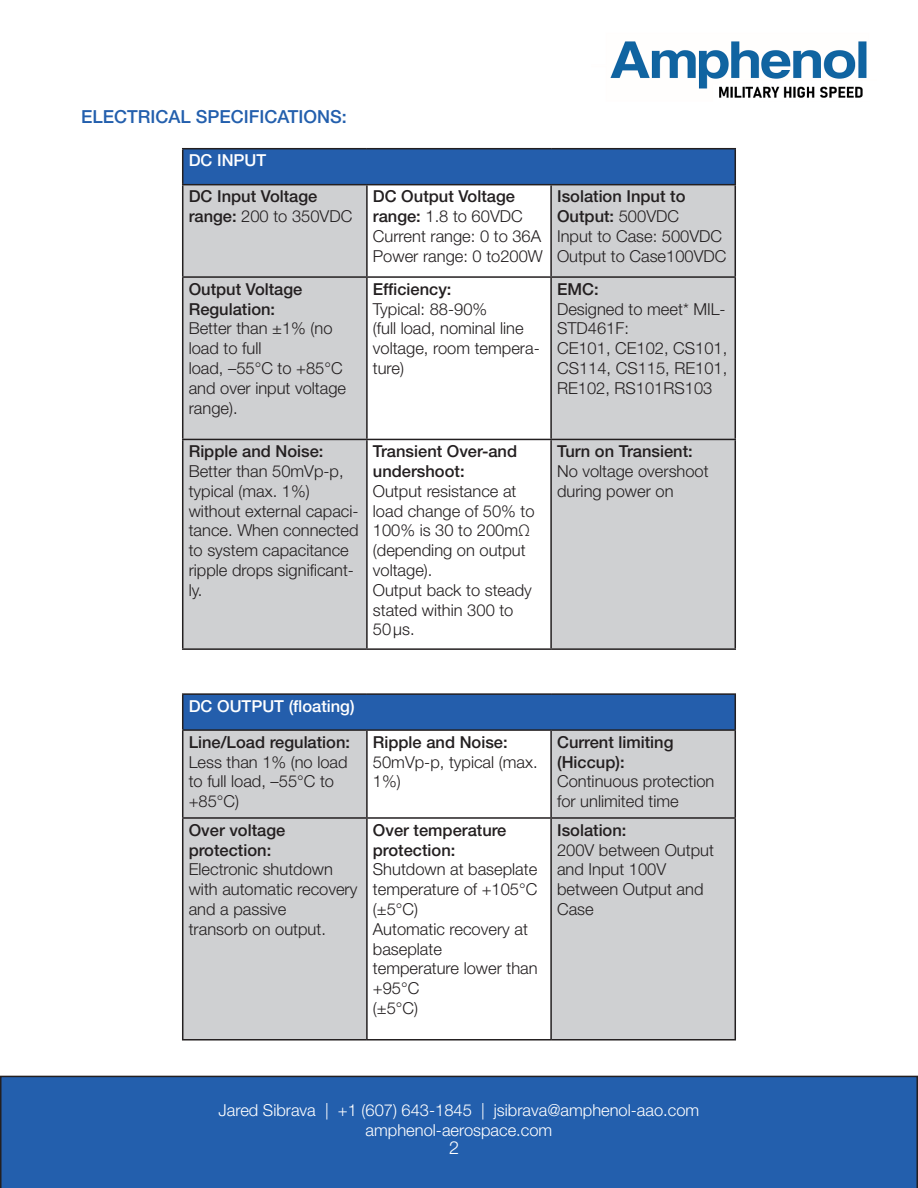
<style>
.page{position:relative;width:918px;height:1188px;background:#fff}
.page>*{position:absolute;margin:0;border:0;box-sizing:border-box;transform-origin:0 0}
.t1{font:500 18px "Helvetica Neue LT Std";color:#235fad}
.t2{font:300 18px "Helvetica Neue LT Std";color:#fff}
.t3{font:300 16.5px/19.8px "Helvetica Neue LT Std";color:#231f20}
.t4{font:500 16.5px/19.8px "Helvetica Neue LT Std";color:#231f20}
.t5{font:300 16.5px/19.8px "Helvetica Neue LT Std";color:#fff;text-align:center}
.t6{font:500 16.5px "Helvetica Neue LT Std";color:#fff}
.s1{font-weight:300}
.s2{font-weight:500}
</style>
<div class="page">
<img style="left:610px;top:41px;width:257px;height:57px">
<div style="left:0;top:1076px;width:918px;height:112px;background:#235fad"></div>
<div style="left:183px;top:149px;width:552px;height:36px;background:#245eac"></div>
<svg style="left:183px;top:185px;width:552px;height:463px;fill:#cfd0d2"></svg>
<hr style="left:182px;top:148px;width:185px;height:1px;background:#231f20">
<hr style="left:182px;top:149px;width:1px;height:35px;background:#231f20">
<hr style="left:367px;top:148px;width:184px;height:1px;background:#231f20">
<hr style="left:551px;top:148px;width:185px;height:1px;background:#231f20">
<hr style="left:735px;top:149px;width:1px;height:35px;background:#231f20">
<hr style="left:182px;top:184px;width:185px;height:1px;background:#231f20">
<hr style="left:182px;top:185px;width:1px;height:91px;background:#231f20">
<hr style="left:367px;top:184px;width:184px;height:1px;background:#231f20">
<hr style="left:366px;top:185px;width:2px;height:91px;background:#231f20">
<hr style="left:551px;top:184px;width:185px;height:1px;background:#231f20">
<hr style="left:550px;top:185px;width:2px;height:91px;background:#231f20">
<hr style="left:735px;top:185px;width:1px;height:91px;background:#231f20">
<hr style="left:182px;top:276px;width:185px;height:2px;background:#231f20">
<hr style="left:182px;top:278px;width:1px;height:161px;background:#231f20">
<hr style="left:367px;top:276px;width:184px;height:2px;background:#231f20">
<hr style="left:366px;top:278px;width:2px;height:161px;background:#231f20">
<hr style="left:551px;top:276px;width:185px;height:2px;background:#231f20">
<hr style="left:550px;top:278px;width:2px;height:161px;background:#231f20">
<hr style="left:735px;top:278px;width:1px;height:161px;background:#231f20">
<hr style="left:182px;top:439px;width:185px;height:1px;background:#231f20">
<hr style="left:182px;top:440px;width:1px;height:208px;background:#231f20">
<hr style="left:367px;top:439px;width:184px;height:1px;background:#231f20">
<hr style="left:366px;top:440px;width:2px;height:208px;background:#231f20">
<hr style="left:551px;top:439px;width:185px;height:1px;background:#231f20">
<hr style="left:550px;top:440px;width:2px;height:208px;background:#231f20">
<hr style="left:735px;top:440px;width:1px;height:208px;background:#231f20">
<hr style="left:182px;top:648px;width:185px;height:2px;background:#231f20">
<hr style="left:367px;top:648px;width:184px;height:2px;background:#231f20">
<hr style="left:551px;top:648px;width:185px;height:2px;background:#231f20">
<div style="left:183px;top:694px;width:552px;height:36px;background:#245eac"></div>
<svg style="left:183px;top:731px;width:552px;height:308px;fill:#cfd0d2"></svg>
<hr style="left:182px;top:693px;width:185px;height:2px;background:#231f20">
<hr style="left:182px;top:695px;width:1px;height:34px;background:#231f20">
<hr style="left:367px;top:693px;width:184px;height:2px;background:#231f20">
<hr style="left:551px;top:693px;width:185px;height:2px;background:#231f20">
<hr style="left:735px;top:695px;width:1px;height:34px;background:#231f20">
<hr style="left:182px;top:729px;width:185px;height:2px;background:#231f20">
<hr style="left:182px;top:731px;width:1px;height:86px;background:#231f20">
<hr style="left:367px;top:729px;width:184px;height:2px;background:#231f20">
<hr style="left:366px;top:731px;width:2px;height:86px;background:#231f20">
<hr style="left:551px;top:729px;width:185px;height:2px;background:#231f20">
<hr style="left:550px;top:731px;width:2px;height:86px;background:#231f20">
<hr style="left:735px;top:731px;width:1px;height:86px;background:#231f20">
<hr style="left:182px;top:817px;width:185px;height:2px;background:#231f20">
<hr style="left:182px;top:819px;width:1px;height:220px;background:#231f20">
<hr style="left:367px;top:817px;width:184px;height:2px;background:#231f20">
<hr style="left:366px;top:819px;width:2px;height:220px;background:#231f20">
<hr style="left:551px;top:817px;width:185px;height:2px;background:#231f20">
<hr style="left:550px;top:819px;width:2px;height:220px;background:#231f20">
<hr style="left:735px;top:819px;width:1px;height:220px;background:#231f20">
<hr style="left:182px;top:1039px;width:185px;height:2px;background:#231f20">
<hr style="left:367px;top:1039px;width:184px;height:2px;background:#231f20">
<hr style="left:551px;top:1039px;width:185px;height:2px;background:#231f20">
<p class="t1" style="left:81px;top:106px;width:267px">ELECTRICAL SPECIFICATIONS:</p>
<p class="t6" style="left:189px;top:151px;width:79px">DC INPUT</p>
<p class="t4" style="left:189px;top:187px;width:165px">DC Input Voltage range: <span class="s1">200 to 350VDC</span></p>
<p class="t4" style="left:373px;top:187px;width:151px">DC Output Voltage range: <span class="s1">1.8 to 60VDC</span></p>
<p class="t3" style="left:373px;top:226px;width:170px">Current range: 0 to 36A</p>
<p class="t3" style="left:373px;top:246px;width:171px">Power range: 0 to200W</p>
<p class="t4" style="left:189px;top:279px;width:115px">Output Voltage</p>
<p class="t4" style="left:189px;top:299px;width:88px">Regulation:</p>
<p class="t3" style="left:189px;top:318px;width:145px">Better than ±1% (no load to full</p>
<p class="t3" style="left:189px;top:358px;width:159px">load, –55°C to +85°C and over input voltage range).</p>
<p class="t4" style="left:189px;top:441px;width:136px">Ripple and Noise:</p>
<p class="t3" style="left:189px;top:461px;width:171px">Better than 50mVp-p, typical (max. 1%) without external capaci&shy;tance. When connected to system capacitance ripple drops significant&shy;ly.</p>
<p class="t4" style="left:373px;top:279px;width:80px">Efficiency:</p>
<p class="t3" style="left:373px;top:299px;width:116px">Typical: 88-90%</p>
<p class="t3" style="left:373px;top:318px;width:168px">(full load, nominal line voltage, room tempera&shy;ture)</p>
<p class="t4" style="left:373px;top:441px;width:146px">Transient Over-and</p>
<p class="t4" style="left:373px;top:461px;width:93px">undershoot:</p>
<p class="t3" style="left:373px;top:481px;width:163px">Output resistance at load change of 50% to<br>100% is 30 to 200mΩ (depending on output voltage).</p>
<p class="t3" style="left:373px;top:580px;width:160px">Output back to steady stated within 300 to<br>50µs.</p>
<p class="t4" style="left:557px;top:187px;width:130px">Isolation Input to</p>
<p class="t4" style="left:557px;top:206px;width:123px">Output: <span class="s1">500VDC</span></p>
<p class="t3" style="left:557px;top:226px;width:167px">Input to Case: 500VDC</p>
<p class="t3" style="left:557px;top:246px;width:171px">Output to Case100VDC</p>
<p class="t4" style="left:557px;top:279px;width:43px">EMC:</p>
<p class="t3" style="left:557px;top:299px;width:170px">Designed to meet* MIL-<br>STD461F:</p>
<p class="t3" style="left:557px;top:338px;width:172px;text-align:justify">CE101, CE102, CS101, CS114, CS115, RE101, RE102, RS101RS103</p>
<p class="t4" style="left:557px;top:441px;width:137px">Turn on Transient:</p>
<p class="t3" style="left:557px;top:461px;width:153px">No voltage overshoot during power on</p>
<p class="t6" style="left:189px;top:696px;width:167px">DC OUTPUT (floating)</p>
<p class="t4" style="left:189px;top:732px;width:163px">Line/Load regulation:</p>
<p class="t3" style="left:189px;top:752px;width:160px">Less than 1% (no load to full load, –55°C to +85°C)</p>
<p class="t4" style="left:189px;top:820px;width:98px">Over voltage</p>
<p class="t4" style="left:189px;top:840px;width:84px">protection:</p>
<p class="t3" style="left:189px;top:859px;width:170px">Electronic shutdown with automatic recovery and a passive</p>
<p class="t3" style="left:189px;top:919px;width:139px">transorb on output.</p>
<p class="t3" style="left:373px;top:732px;width:166px"><span class="s2">Ripple and Noise:<br></span>50mVp-p, typical (max.<br>1%)</p>
<p class="t4" style="left:557px;top:732px;width:118px">Current limiting</p>
<p class="t4" style="left:557px;top:752px;width:69px">(Hiccup):</p>
<p class="t3" style="left:557px;top:771px;width:159px">Continuous protection for unlimited time</p>
<p class="t4" style="left:373px;top:820px;width:135px">Over temperature</p>
<p class="t4" style="left:373px;top:840px;width:84px">protection:</p>
<p class="t3" style="left:373px;top:859px;width:166px;text-align:justify">Shutdown at baseplate temperature of +105°C (±5°C)</p>
<p class="t3" style="left:373px;top:919px;width:156px">Automatic recovery at baseplate</p>
<p class="t3" style="left:373px;top:958px;width:166px">temperature lower than +95°C</p>
<p class="t3" style="left:373px;top:998px;width:47px">(±5°C)</p>
<p class="t4" style="left:557px;top:820px;width:71px">Isolation:</p>
<p class="t3" style="left:557px;top:839px;width:158px">200V between Output and Input 100V</p>
<p class="t3" style="left:557px;top:879px;width:148px">between Output and<br>Case</p>
<p class="t5" style="left:219px;top:1100px;width:482px">Jared Sibrava | +1 (607) 643-1845 | jsibrava@amphenol-aao.com amphenol-aerospace.com</p>
<p class="t2" style="left:449px;top:1136px;width:12px">2</p>
</div>
